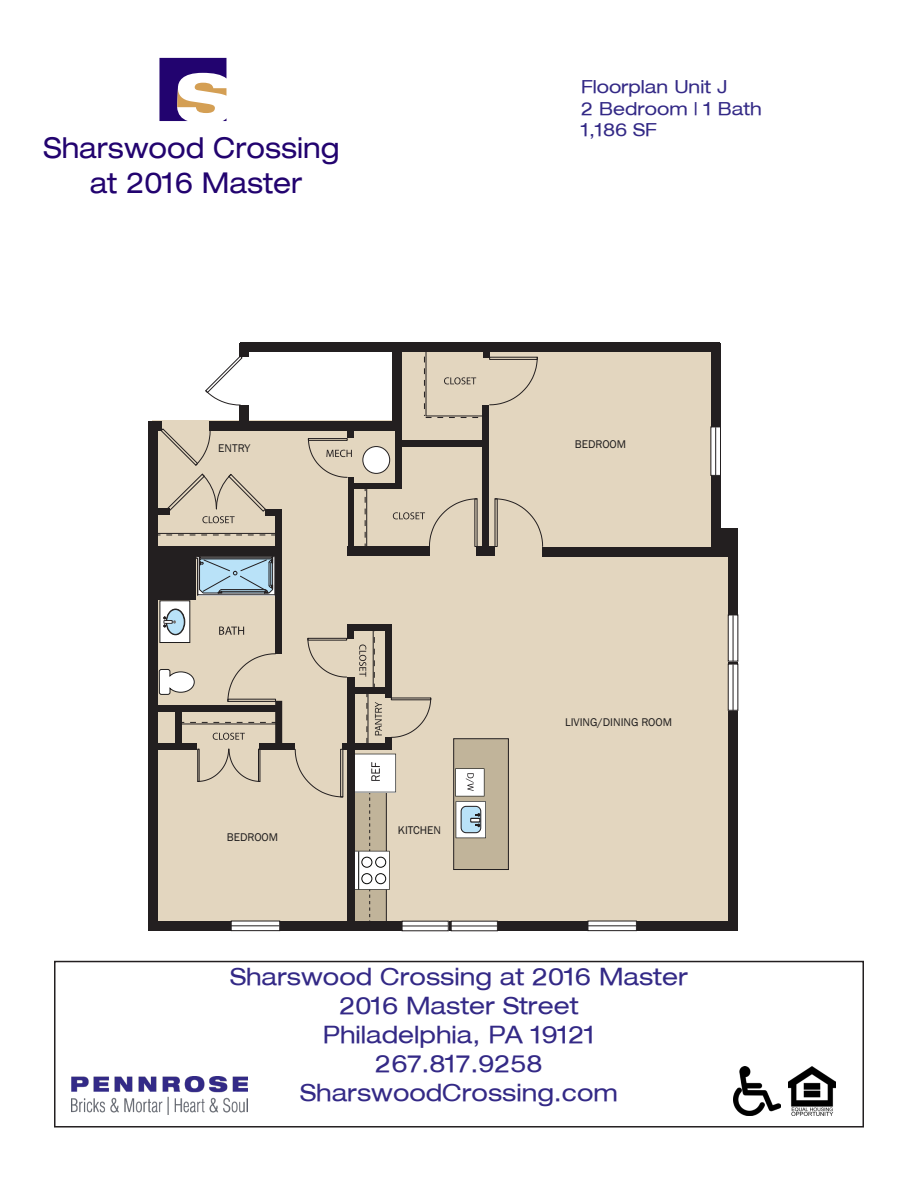
<style>
.page{position:relative;width:918px;height:1188px;background:#fff}
.page>*{position:absolute;margin:0;border:0;box-sizing:border-box;transform-origin:0 0}
.t1{font:expanded 28.8px/34.7px "Helvetica Neue LT";color:#22036f;text-align:center;scale:.94 1}
.t2{font:expanded 24px "Helvetica Neue LT";color:#332986}
.t3{font:expanded 18px "Helvetica Neue LT";color:#332986}
.t4{font:11.55px "Franklin Gothic";color:#201e1e}
</style>
<div class="page">
<svg style="left:159px;top:58px;width:67px;height:63px"></svg>
<div style="left:54px;top:961px;width:810px;height:167px;border:2px solid #231f20"></div>
<img style="left:71px;top:1077px;width:176px;height:37px">
<img style="left:733px;top:1066px;width:48px;height:50px">
<img style="left:788px;top:1066px;width:48px;height:50px">
<div style="left:152px;top:537px;width:580px;height:390px;background:#e3d6bf"></div>
<div style="left:454px;top:739px;width:54px;height:131px;background:#c1b49a"></div>
<div style="left:453px;top:739px;width:56px;height:131px;border:1px solid #231f20"></div>
<div style="left:153px;top:421px;width:563px;height:155px;background:#e3d6bf"></div>
<div style="left:397px;top:345px;width:320px;height:84px;background:#e3d6bf"></div>
<svg style="left:365px;top:489px;width:1px;height:57px"></svg>
<hr style="left:366px;top:485px;width:1px;height:68px;background:#231f20">
<svg style="left:182px;top:722px;width:93px;height:1px"></svg>
<hr style="left:180px;top:724px;width:97px;height:1px;background:#231f20">
<svg style="left:374px;top:631px;width:1px;height:56px"></svg>
<hr style="left:373px;top:627px;width:1px;height:62px;background:#231f20">
<svg style="left:367px;top:694px;width:1px;height:50px"></svg>
<hr style="left:368px;top:691px;width:1px;height:54px;background:#231f20">
<svg style="left:354px;top:754px;width:42px;height:167px;background:#cdc6b8"></svg>
<div style="left:363px;top:447px;width:27px;height:26px;background:#fff;border-radius:50%"></div>
<div style="left:363px;top:446px;width:27px;height:28px;border:1px solid #231f20;border-radius:50%"></div>
<svg style="left:455px;top:768px;width:31px;height:70px;background:#c9cfd0"></svg>
<div style="left:148px;top:421px;width:9px;height:509px;background:#231f20"></div>
<div style="left:175px;top:707px;width:7px;height:41px;background:#231f20"></div>
<div style="left:153px;top:743px;width:44px;height:7px;background:#231f20"></div>
<div style="left:240px;top:343px;width:480px;height:9px;background:#231f20"></div>
<div style="left:259px;top:743px;width:36px;height:6px;background:#231f20"></div>
<div style="left:275px;top:701px;width:7px;height:48px;background:#231f20"></div>
<div style="left:483px;top:405px;width:6px;height:150px;background:#231f20"></div>
<div style="left:240px;top:343px;width:9px;height:14px;background:#231f20"></div>
<div style="left:148px;top:921px;width:589px;height:10px;background:#231f20"></div>
<div style="left:385px;top:624px;width:7px;height:74px;background:#231f20"></div>
<div style="left:711px;top:343px;width:9px;height:209px;background:#231f20"></div>
<div style="left:156px;top:705px;width:121px;height:7px;background:#231f20"></div>
<div style="left:347px;top:677px;width:7px;height:249px;background:#231f20"></div>
<div style="left:350px;top:483px;width:52px;height:6px;background:#231f20"></div>
<svg style="left:197px;top:749px;width:63px;height:33px"></svg>
<div style="left:342px;top:744px;width:50px;height:6px;background:#231f20"></div>
<div style="left:542px;top:547px;width:195px;height:9px;background:#231f20"></div>
<svg style="left:391px;top:698px;width:40px;height:40px"></svg>
<div style="left:275px;top:509px;width:7px;height:145px;background:#231f20"></div>
<div style="left:396px;top:421px;width:6px;height:68px;background:#231f20"></div>
<div style="left:398px;top:440px;width:90px;height:6px;background:#231f20"></div>
<div style="left:347px;top:624px;width:45px;height:7px;background:#231f20"></div>
<div style="left:352px;top:687px;width:35px;height:7px;background:#231f20"></div>
<div style="left:348px;top:477px;width:5px;height:78px;background:#231f20"></div>
<div style="left:347px;top:625px;width:6px;height:13px;background:#231f20"></div>
<div style="left:347px;top:425px;width:6px;height:13px;background:#231f20"></div>
<div style="left:385px;top:737px;width:7px;height:13px;background:#231f20"></div>
<svg style="left:495px;top:498px;width:48px;height:49px"></svg>
<svg style="left:295px;top:749px;width:48px;height:48px"></svg>
<div style="left:728px;top:529px;width:10px;height:402px;background:#231f20"></div>
<div style="left:716px;top:528px;width:22px;height:20px;background:#231f20"></div>
<div style="left:210px;top:421px;width:190px;height:9px;background:#231f20"></div>
<div style="left:393px;top:346px;width:9px;height:84px;background:#231f20"></div>
<div style="left:476px;top:546px;width:19px;height:10px;background:#231f20"></div>
<div style="left:347px;top:546px;width:83px;height:10px;background:#231f20"></div>
<svg style="left:307px;top:638px;width:40px;height:40px"></svg>
<svg style="left:308px;top:438px;width:44px;height:40px"></svg>
<svg style="left:424px;top:352px;width:114px;height:66px"></svg>
<svg style="left:359px;top:645px;width:7px;height:32px"></svg>
<svg style="left:213px;top:733px;width:32px;height:7px"></svg>
<svg style="left:375px;top:702px;width:7px;height:33px"></svg>
<svg style="left:393px;top:498px;width:85px;height:49px"></svg>
<svg style="left:155px;top:356px;width:123px;height:346px"></svg>
<svg style="left:590px;top:923px;width:45px;height:6px"></svg>
<div style="left:588px;top:921px;width:49px;height:10px;border:1px solid #231f20"></div>
<hr style="left:588px;top:926px;width:48px;height:1px;background:#231f20">
<svg style="left:453px;top:923px;width:43px;height:6px"></svg>
<hr style="left:451px;top:926px;width:46px;height:1px;background:#231f20">
<svg style="left:404px;top:923px;width:43px;height:6px"></svg>
<hr style="left:402px;top:926px;width:46px;height:1px;background:#231f20">
<svg style="left:713px;top:429px;width:6px;height:45px"></svg>
<div style="left:711px;top:427px;width:10px;height:49px;border:1px solid #231f20"></div>
<hr style="left:715px;top:427px;width:1px;height:49px;background:#231f20">
<svg style="left:233px;top:923px;width:45px;height:6px"></svg>
<div style="left:231px;top:921px;width:49px;height:10px;border:1px solid #231f20"></div>
<hr style="left:231px;top:926px;width:48px;height:1px;background:#231f20">
<svg style="left:730px;top:617px;width:6px;height:42px"></svg>
<div style="left:728px;top:615px;width:10px;height:46px;border:1px solid #231f20"></div>
<hr style="left:733px;top:615px;width:1px;height:46px;background:#231f20">
<svg style="left:730px;top:666px;width:6px;height:43px"></svg>
<div style="left:728px;top:664px;width:10px;height:47px;border:1px solid #231f20"></div>
<hr style="left:733px;top:664px;width:1px;height:47px;background:#231f20">
<p class="t1" style="left:44px;top:130px;width:316px">Sharswood Crossing at 2016 Master</p>
<p class="t4" style="left:218px;top:441px;width:34px">ENTRY</p>
<p class="t4" style="left:227px;top:830px;width:53px">BEDROOM</p>
<p class="t4" style="left:398px;top:823px;width:45px">KITCHEN</p>
<p class="t3" style="left:581px;top:76px;width:148px">Floorplan Unit J</p>
<p class="t3" style="left:581px;top:97px;width:182px">2 Bedroom | 1 Bath</p>
<p class="t3" style="left:581px;top:119px;width:77px">1,186 SF</p>
<p class="t4" style="left:575px;top:437px;width:53px">BEDROOM</p>
<p class="t4" style="left:565px;top:715px;width:109px">LIVING/DINING ROOM</p>
<p class="t2" style="left:230px;top:962px;width:459px">Sharswood Crossing at 2016 Master</p>
<p class="t2" style="left:339px;top:991px;width:241px">2016 Master Street</p>
<p class="t2" style="left:323px;top:1020px;width:274px">Philadelphia, PA 19121</p>
<p class="t2" style="left:375px;top:1049px;width:169px">267.817.9258</p>
<p class="t2" style="left:300px;top:1077px;width:319px">SharswoodCrossing.com</p>
</div>
